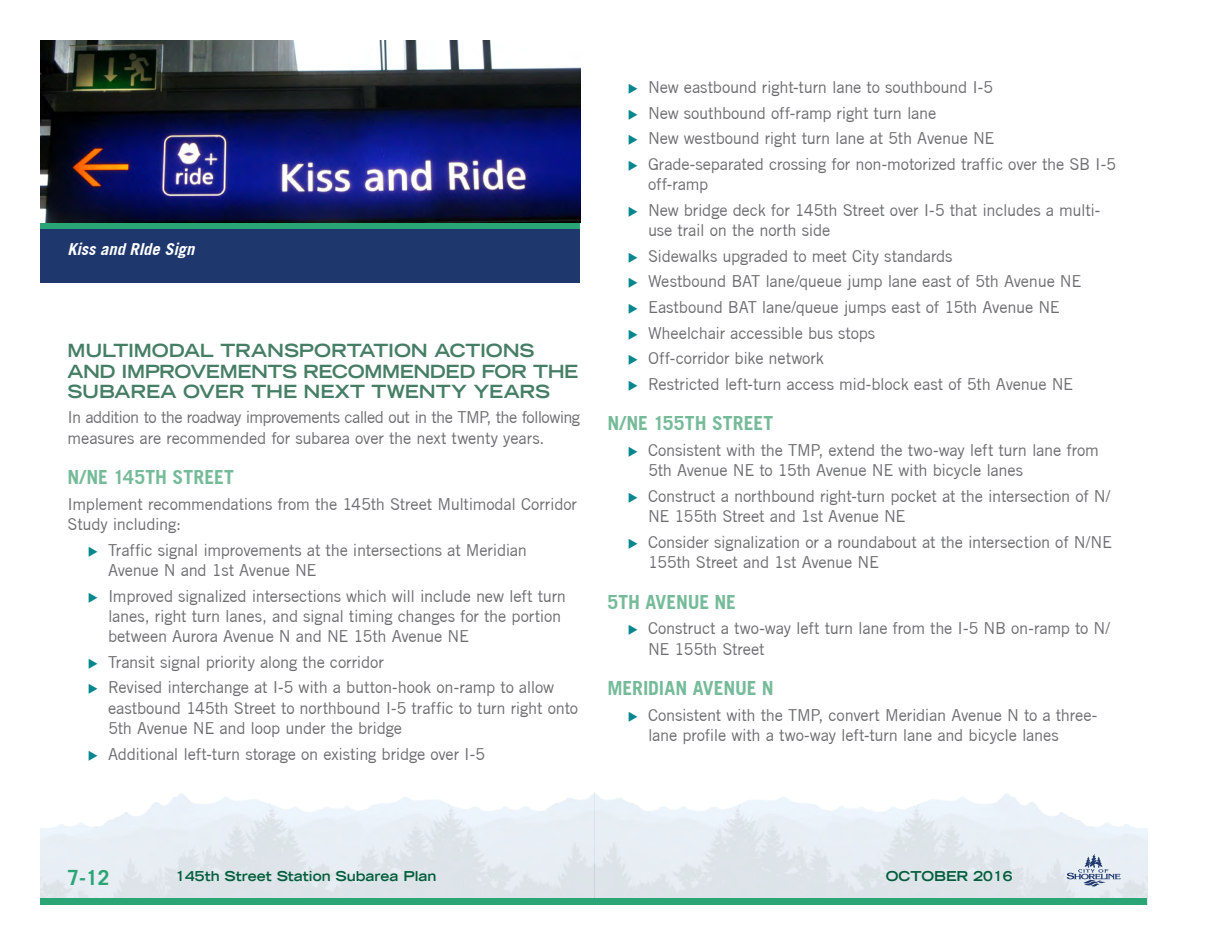
<style>
.page{position:relative;width:1215px;height:945px;background:#fff}
.page>*{position:absolute;margin:0;border:0;box-sizing:border-box;transform-origin:0 0}
.t1{font:700 21px "Trade Gothic";color:#2aa576}
.t2{font:700 19.5px "Trade Gothic";color:#76bb99}
.t3{font:700 expanded 18px/20.2px "Trade Gothic LT";letter-spacing:-.015em;color:#457e65}
.t4{font:16.5px/20.2px "Trade Gothic";letter-spacing:-.015em;color:#6c6d70}
.t5{font:italic 700 16.5px "Trade Gothic";color:#fff}
.t6{font:700 expanded 13.5px "Trade Gothic LT";color:#015e3c}
</style>
<div class="page">
<div style="left:40px;top:223px;width:540px;height:7px;background:#2aa576"></div>
<div style="left:40px;top:230px;width:540px;height:54px;background:#1e386e"></div>
<div style="left:40px;top:898px;width:1108px;height:6px;background:#2aa576"></div>
<svg style="left:1067px;top:854px;width:53px;height:33px;background:#c0cad9"></svg>
<img style="left:40px;top:40px;width:540px;height:183px">
<p class="t5" style="left:68px;top:239px;width:128px">Kiss and RIde Sign</p>
<p class="t3" style="left:68px;top:340px;width:512px">MULTIMODAL TRANSPORTATION ACTIONS<br>AND IMPROVEMENTS RECOMMENDED FOR THE<br>SUBAREA OVER THE NEXT TWENTY YEARS</p>
<p class="t4" style="left:68px;top:407px;width:514px">In addition to the roadway improvements called out in the TMP, the following measures are recommended for subarea over the next twenty years.</p>
<p class="t2" style="left:68px;top:465px;width:168px">N/NE 145TH STREET</p>
<p class="t4" style="left:68px;top:494px;width:511px">Implement recommendations from the 145th Street Multimodal Corridor<br>Study including:</p>
<p class="t4" style="left:108px;top:540px;width:421px">Traffic signal improvements at the intersections at Meridian<br>Avenue N and 1st Avenue NE</p>
<p class="t4" style="left:108px;top:585px;width:460px">Improved signalized intersections which will include new left turn lanes, right turn lanes, and signal timing changes for the portion between Aurora Avenue N and NE 15th Avenue NE</p>
<p class="t4" style="left:108px;top:652px;width:277px">Transit signal priority along the corridor</p>
<p class="t4" style="left:108px;top:677px;width:472px">Revised interchange at I-5 with a button-hook on-ramp to allow eastbound 145th Street to northbound I-5 traffic to turn right onto<br>5th Avenue NE and loop under the bridge</p>
<p class="t4" style="left:108px;top:743px;width:379px">Additional left-turn storage on existing bridge over I-5</p>
<p class="t4" style="left:648px;top:77px;width:347px">New eastbound right-turn lane to southbound I-5</p>
<p class="t4" style="left:648px;top:102px;width:290px">New southbound off-ramp right turn lane</p>
<p class="t4" style="left:648px;top:128px;width:348px">New westbound right turn lane at 5th Avenue NE</p>
<p class="t4" style="left:648px;top:154px;width:470px">Grade-separated crossing for non-motorized traffic over the SB I-5 off-ramp</p>
<p class="t4" style="left:648px;top:200px;width:454px">New bridge deck for 145th Street over I-5 that includes a multi&shy;use trail on the north side</p>
<p class="t4" style="left:648px;top:245px;width:306px">Sidewalks upgraded to meet City standards</p>
<p class="t4" style="left:648px;top:271px;width:435px">Westbound BAT lane/queue jump lane east of 5th Avenue NE</p>
<p class="t4" style="left:648px;top:297px;width:413px">Eastbound BAT lane/queue jumps east of 15th Avenue NE</p>
<p class="t4" style="left:648px;top:322px;width:229px">Wheelchair accessible bus stops</p>
<p class="t4" style="left:648px;top:348px;width:178px">Off-corridor bike network</p>
<p class="t4" style="left:648px;top:374px;width:427px">Restricted left-turn access mid-block east of 5th Avenue NE</p>
<p class="t2" style="left:608px;top:411px;width:167px">N/NE 155TH STREET</p>
<p class="t4" style="left:648px;top:440px;width:452px">Consistent with the TMP, extend the two-way left turn lane from<br>5th Avenue NE to 15th Avenue NE with bicycle lanes</p>
<p class="t4" style="left:648px;top:486px;width:464px">Construct a northbound right-turn pocket at the intersection of N/<br>NE 155th Street and 1st Avenue NE</p>
<p class="t4" style="left:648px;top:532px;width:466px">Consider signalization or a roundabout at the intersection of N/NE<br>155th Street and 1st Avenue NE</p>
<p class="t2" style="left:608px;top:590px;width:130px">5TH AVENUE NE</p>
<p class="t4" style="left:648px;top:618px;width:464px">Construct a two-way left turn lane from the I-5 NB on-ramp to N/<br>NE 155th Street</p>
<p class="t2" style="left:608px;top:676px;width:168px">MERIDIAN AVENUE N</p>
<p class="t4" style="left:648px;top:704px;width:451px">Consistent with the TMP, convert Meridian Avenue N to a three&shy;lane profile with a two-way left-turn lane and bicycle lanes</p>
<p class="t1" style="left:68px;top:865px;width:44px">7-12</p>
<p class="t6" style="left:176px;top:868px;width:262px">145th Street Station Subarea Plan</p>
<p class="t6" style="left:886px;top:868px;width:128px">OCTOBER 2016</p>
</div>
